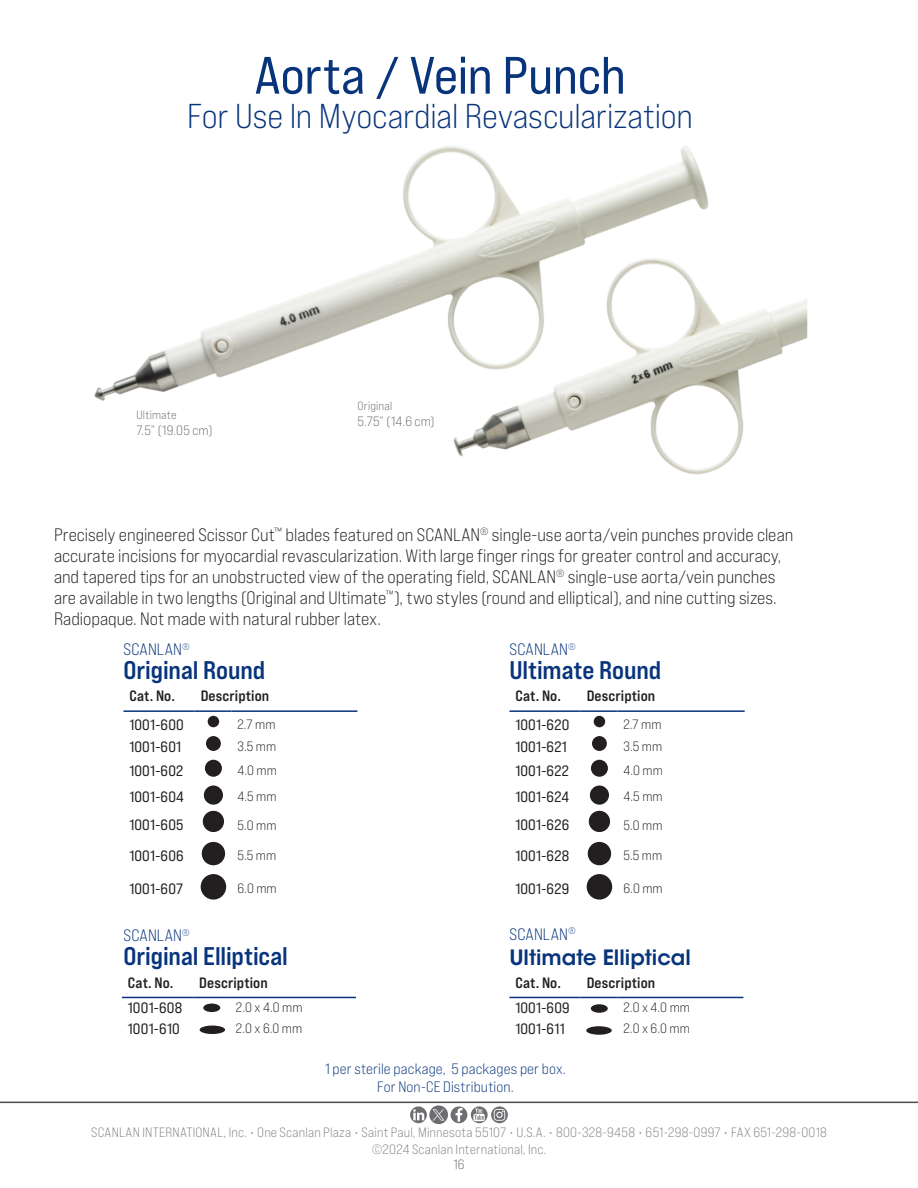
<style>
.page{position:relative;width:918px;height:1188px;background:#fff}
.page>*{position:absolute;margin:0;border:0;box-sizing:border-box;transform-origin:0 0}
.t1{font:52.5px "Bebas Neue Pro Exp Rg";letter-spacing:-.01em;color:#08347b}
.t2{font:34.5px "Bebas Neue Pro Exp Bk";letter-spacing:-.005em;color:#08347b}
._2015_Inst__Care_Title{font:25.5px "Bebas Neue Pro Exp Bd";letter-spacing:-.005em;color:#08347b}
._2015_Inst__Care_Title-2{font:600 21px "ITC Avant Garde Std";color:#08347b}
._2015_Description{font:18px/21px "Bebas Neue Pro Exp Bk";color:#231f20}
._2015_Inst__Care_Title-3{font:16.5px "Bebas Neue Pro Exp Bk";letter-spacing:.015em;color:#08347b}
._2015_CHART_Model_Number{font:15px "Bebas Neue Pro Exp Rg";letter-spacing:.015em;color:#231f20}
._2015_CHART_TEXT{font:15px "Bebas Neue Pro Exp Bd";letter-spacing:.01em;color:#231f20}
.t3{font:15px "Bebas Neue Pro Exp Bk";letter-spacing:.005em;color:#08347b}
.t4{font:13.5px/16.5px "Bebas Neue Pro Exp Bk";letter-spacing:.015em;color:#808285;text-align:center}
._2015_CHART_TEXT-2{font:13.5px "Bebas Neue Pro Exp Bk";letter-spacing:.01em;color:#231f20}
._2015_imgTXT_Feature{font:13.5px "Bebas Neue Pro Exp Bk";letter-spacing:.015em;color:#6c6d70}
._2015_imgTXT_Feature-2{font:12px "Bebas Neue Pro Exp Bk";letter-spacing:.015em;color:#6c6d70}
</style>
<div class="page">
<div style="left:451px;top:1106px;width:16px;height:17px;background:#6d6e71;border-radius:50%"></div>
<svg style="left:456px;top:1108px;width:6px;height:14px"></svg>
<svg style="left:471px;top:1106px;width:17px;height:17px"></svg>
<svg style="left:473px;top:1108px;width:12px;height:13px"></svg>
<svg style="left:491px;top:1106px;width:17px;height:17px"></svg>
<svg style="left:494px;top:1109px;width:11px;height:12px"></svg>
<img style="left:429px;top:1105px;width:19px;height:20px">
<svg style="left:410px;top:1106px;width:17px;height:17px"></svg>
<svg style="left:413px;top:1109px;width:11px;height:11px"></svg>
<hr style="left:0;top:1102px;width:918px;height:1px;background:#4b4c4d">
<img style="left:94px;top:146px;width:615px;height:255px">
<img style="left:380px;top:221px;width:427px;height:254px">
<hr style="left:123px;top:710px;width:72px;height:2px;background:#08347b">
<hr style="left:195px;top:710px;width:36px;height:2px;background:#08347b">
<hr style="left:231px;top:710px;width:126px;height:2px;background:#08347b">
<hr style="left:509px;top:710px;width:72px;height:2px;background:#08347b">
<hr style="left:581px;top:710px;width:36px;height:2px;background:#08347b">
<hr style="left:617px;top:710px;width:128px;height:2px;background:#08347b">
<hr style="left:122px;top:997px;width:71px;height:1px;background:#08347b">
<hr style="left:193px;top:997px;width:37px;height:1px;background:#08347b">
<hr style="left:230px;top:997px;width:126px;height:1px;background:#08347b">
<hr style="left:509px;top:997px;width:72px;height:1px;background:#08347b">
<hr style="left:581px;top:997px;width:36px;height:1px;background:#08347b">
<hr style="left:617px;top:997px;width:126px;height:1px;background:#08347b">
<div style="left:208px;top:716px;width:11px;height:11px;background:#231f20;border-radius:50%"></div>
<div style="left:594px;top:716px;width:11px;height:11px;background:#231f20;border-radius:50%"></div>
<div style="left:203px;top:1004px;width:17px;height:8px;background:#231f20;border-radius:50%"></div>
<div style="left:591px;top:1004px;width:17px;height:9px;background:#231f20;border-radius:50%"></div>
<div style="left:200px;top:1026px;width:25px;height:8px;background:#231f20;border-radius:50%"></div>
<div style="left:586px;top:1026px;width:26px;height:9px;background:#231f20;border-radius:50%"></div>
<div style="left:206px;top:736px;width:15px;height:15px;background:#231f20;border-radius:50%"></div>
<div style="left:592px;top:736px;width:15px;height:15px;background:#231f20;border-radius:50%"></div>
<div style="left:205px;top:760px;width:17px;height:17px;background:#231f20;border-radius:50%"></div>
<div style="left:591px;top:760px;width:17px;height:17px;background:#231f20;border-radius:50%"></div>
<div style="left:204px;top:786px;width:19px;height:19px;background:#231f20;border-radius:50%"></div>
<div style="left:590px;top:786px;width:19px;height:19px;background:#231f20;border-radius:50%"></div>
<div style="left:203px;top:811px;width:21px;height:21px;background:#231f20;border-radius:50%"></div>
<div style="left:589px;top:811px;width:21px;height:21px;background:#231f20;border-radius:50%"></div>
<div style="left:202px;top:842px;width:23px;height:23px;background:#231f20;border-radius:50%"></div>
<div style="left:588px;top:842px;width:23px;height:23px;background:#231f20;border-radius:50%"></div>
<div style="left:201px;top:874px;width:25px;height:26px;background:#231f20;border-radius:50%"></div>
<div style="left:587px;top:874px;width:25px;height:26px;background:#231f20;border-radius:50%"></div>
<p class="t1" style="left:254px;top:43px;width:373px">Aorta / Vein Punch</p>
<p class="t2" style="left:187px;top:95px;width:507px">For Use In Myocardial Revascularization</p>
<p class="_2015_imgTXT_Feature-2" style="left:137px;top:408px;width:42px">Ultimate</p>
<p class="_2015_imgTXT_Feature" style="left:137px;top:422px;width:77px">7.5” (19.05 cm)</p>
<p class="_2015_imgTXT_Feature-2" style="left:357px;top:398px;width:36px">Original</p>
<p class="_2015_imgTXT_Feature" style="left:357px;top:413px;width:79px">5.75” (14.6 cm)</p>
<p class="_2015_Description" style="left:54px;top:524px;width:741px">Precisely engineered Scissor Cut<sup>™</sup> blades featured on SCANLAN<sup>®</sup> single-use aorta/vein punches provide clean accurate incisions for myocardial revascularization. With large finger rings for greater control and accuracy, and tapered tips for an unobstructed view of the operating field, SCANLAN<sup>®</sup> single-use aorta/vein punches are available in two lengths (Original and Ultimate<sup>™</sup>), two styles (round and elliptical), and nine cutting sizes.<br>Radiopaque. Not made with natural rubber latex.</p>
<p class="_2015_Inst__Care_Title-3" style="left:123px;top:640px;width:68px">SCANLAN<sup>®</sup></p>
<p class="_2015_Inst__Care_Title" style="left:123px;top:655px;width:143px">Original Round</p>
<p class="_2015_CHART_TEXT" style="left:129px;top:687px;width:47px">Cat. No.</p>
<p class="_2015_CHART_TEXT" style="left:201px;top:687px;width:70px">Description</p>
<p class="_2015_CHART_Model_Number" style="left:129px;top:715px;width:56px">1001-600</p>
<p class="_2015_CHART_TEXT-2" style="left:237px;top:716px;width:40px">2.7 mm</p>
<p class="_2015_CHART_Model_Number" style="left:129px;top:737px;width:53px">1001-601</p>
<p class="_2015_CHART_TEXT-2" style="left:237px;top:738px;width:40px">3.5 mm</p>
<p class="_2015_CHART_Model_Number" style="left:129px;top:761px;width:55px">1001-602</p>
<p class="_2015_CHART_TEXT-2" style="left:237px;top:762px;width:41px">4.0 mm</p>
<p class="_2015_CHART_Model_Number" style="left:129px;top:788px;width:56px">1001-604</p>
<p class="_2015_CHART_TEXT-2" style="left:237px;top:789px;width:41px">4.5 mm</p>
<p class="_2015_CHART_Model_Number" style="left:129px;top:816px;width:56px">1001-605</p>
<p class="_2015_CHART_TEXT-2" style="left:237px;top:817px;width:41px">5.0 mm</p>
<p class="_2015_CHART_Model_Number" style="left:129px;top:847px;width:56px">1001-606</p>
<p class="_2015_CHART_TEXT-2" style="left:237px;top:847px;width:40px">5.5 mm</p>
<p class="_2015_CHART_Model_Number" style="left:129px;top:880px;width:55px">1001-607</p>
<p class="_2015_CHART_TEXT-2" style="left:237px;top:880px;width:41px">6.0 mm</p>
<p class="_2015_Inst__Care_Title-3" style="left:123px;top:925px;width:68px">SCANLAN<sup>®</sup></p>
<p class="_2015_Inst__Care_Title" style="left:123px;top:940px;width:166px">Original Elliptical</p>
<p class="_2015_CHART_TEXT" style="left:128px;top:973px;width:47px">Cat. No.</p>
<p class="_2015_CHART_TEXT" style="left:199px;top:973px;width:70px">Description</p>
<p class="_2015_CHART_Model_Number" style="left:128px;top:999px;width:56px">1001-608</p>
<p class="_2015_CHART_TEXT-2" style="left:236px;top:999px;width:68px">2.0 x 4.0 mm</p>
<p class="_2015_CHART_Model_Number" style="left:128px;top:1020px;width:53px">1001-610</p>
<p class="_2015_CHART_TEXT-2" style="left:236px;top:1020px;width:68px">2.0 x 6.0 mm</p>
<p class="_2015_Inst__Care_Title-3" style="left:509px;top:640px;width:68px">SCANLAN<sup>®</sup></p>
<p class="_2015_Inst__Care_Title" style="left:509px;top:655px;width:154px">Ultimate Round</p>
<p class="_2015_CHART_TEXT" style="left:515px;top:687px;width:47px">Cat. No.</p>
<p class="_2015_CHART_TEXT" style="left:587px;top:687px;width:70px">Description</p>
<p class="_2015_CHART_Model_Number" style="left:515px;top:715px;width:55px">1001-620</p>
<p class="_2015_CHART_TEXT-2" style="left:623px;top:716px;width:40px">2.7 mm</p>
<p class="_2015_CHART_Model_Number" style="left:515px;top:737px;width:53px">1001-621</p>
<p class="_2015_CHART_TEXT-2" style="left:623px;top:738px;width:40px">3.5 mm</p>
<p class="_2015_CHART_Model_Number" style="left:515px;top:761px;width:55px">1001-622</p>
<p class="_2015_CHART_TEXT-2" style="left:623px;top:762px;width:41px">4.0 mm</p>
<p class="_2015_CHART_Model_Number" style="left:515px;top:788px;width:55px">1001-624</p>
<p class="_2015_CHART_TEXT-2" style="left:623px;top:789px;width:41px">4.5 mm</p>
<p class="_2015_CHART_Model_Number" style="left:515px;top:816px;width:55px">1001-626</p>
<p class="_2015_CHART_TEXT-2" style="left:623px;top:817px;width:41px">5.0 mm</p>
<p class="_2015_CHART_Model_Number" style="left:515px;top:847px;width:55px">1001-628</p>
<p class="_2015_CHART_TEXT-2" style="left:623px;top:847px;width:40px">5.5 mm</p>
<p class="_2015_CHART_Model_Number" style="left:515px;top:880px;width:55px">1001-629</p>
<p class="_2015_CHART_TEXT-2" style="left:623px;top:880px;width:41px">6.0 mm</p>
<p class="_2015_Inst__Care_Title-3" style="left:509px;top:924px;width:68px">SCANLAN<sup>®</sup></p>
<p class="_2015_Inst__Care_Title-2" style="left:509px;top:944px;width:183px">Ultimate Elliptical</p>
<p class="_2015_CHART_TEXT" style="left:515px;top:973px;width:47px">Cat. No.</p>
<p class="_2015_CHART_TEXT" style="left:587px;top:973px;width:70px">Description</p>
<p class="_2015_CHART_Model_Number" style="left:515px;top:999px;width:56px">1001-609</p>
<p class="_2015_CHART_TEXT-2" style="left:623px;top:999px;width:68px">2.0 x 4.0 mm</p>
<p class="_2015_CHART_Model_Number" style="left:515px;top:1020px;width:51px">1001-611</p>
<p class="_2015_CHART_TEXT-2" style="left:623px;top:1020px;width:68px">2.0 x 6.0 mm</p>
<p class="t3" style="left:325px;top:1059px;width:242px">1 per sterile package, 5 packages per box.</p>
<p class="t3" style="left:377px;top:1077px;width:138px">For Non-CE Distribution.</p>
<p class="t4" style="left:91px;top:1124px;width:737px">SCANLAN INTERNATIONAL, Inc. • One Scanlan Plaza • Saint Paul, Minnesota 55107 • U.S.A. • 800-328-9458 • 651-298-0997 • FAX 651-298-0018 ©2024 Scanlan International, Inc.</p>
<p class="_2015_imgTXT_Feature" style="left:453px;top:1156px;width:13px">16</p>
</div>
